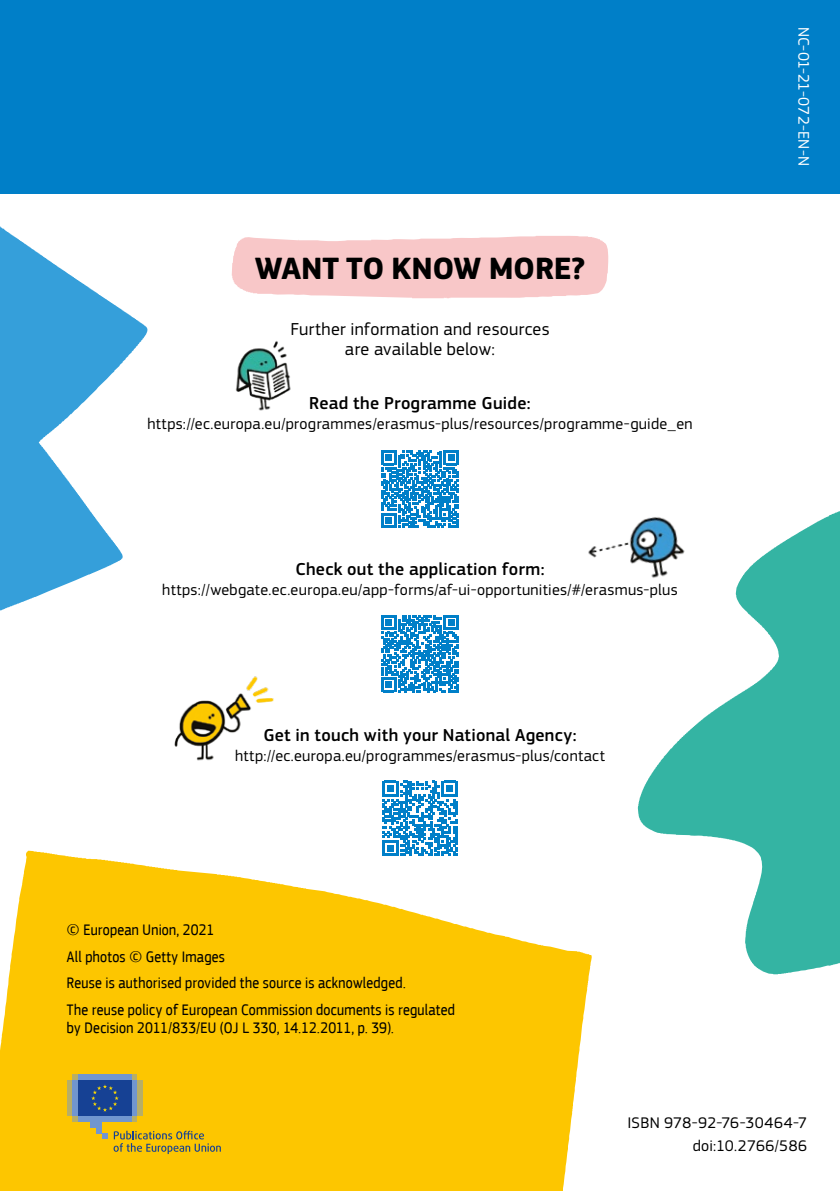
<style>
.page{position:relative;width:840px;height:1191px;background:#fff}
.page>*{position:absolute;margin:0;border:0;box-sizing:border-box;transform-origin:0 0}
.t1{font:700 32px "EC Square Sans Pro";letter-spacing:-.015em;color:#000}
.t2{font:500 18px "EC Square Sans Pro";letter-spacing:.015em;color:#000}
.t3{font:18px/20px "EC Square Sans Pro";letter-spacing:.01em;color:#000;text-align:center}
.t4{font:16px "EC Square Sans Pro";letter-spacing:.02em;color:#000}
.t5{font:16px/18px "EC Square Sans Cond Pro";letter-spacing:.02em;color:#000}
.t6{font:16px "EC Square Sans Pro";letter-spacing:.02em;color:#fff}
</style>
<div class="page">
<svg style="left:0;top:850px;width:591px;height:341px;fill:#fdc600"></svg>
<svg style="left:0;top:226px;width:147px;height:385px;fill:#359fda"></svg>
<svg style="left:637px;top:511px;width:202px;height:463px;fill:#34b4a3"></svg>
<img style="left:235px;top:341px;width:56px;height:70px">
<img style="left:588px;top:511px;width:130px;height:113px">
<img style="left:174px;top:676px;width:100px;height:85px">
<svg style="left:72px;top:1115px;width:65px;height:6px"></svg>
<svg style="left:72px;top:1074px;width:65px;height:6px"></svg>
<div style="left:78px;top:1074px;width:53px;height:6px;background:#7196cf"></div>
<div style="left:78px;top:1115px;width:53px;height:6px;background:#7196cf"></div>
<div style="left:131px;top:1080px;width:6px;height:35px;background:#7196cf"></div>
<div style="left:137px;top:1080px;width:6px;height:35px;background:#b7ae67"></div>
<div style="left:72px;top:1080px;width:6px;height:35px;background:#7196cf"></div>
<div style="left:67px;top:1080px;width:5px;height:35px;background:#b7ae67"></div>
<div style="left:90px;top:1115px;width:12px;height:12px;background:#7196cf"></div>
<div style="left:96px;top:1115px;width:6px;height:18px;background:#7196cf"></div>
<div style="left:78px;top:1080px;width:53px;height:35px;background:#164194"></div>
<svg style="left:91px;top:1084px;width:28px;height:27px"></svg>
<svg style="left:102px;top:1130px;width:119px;height:24px;background:#cfac1e"></svg>
<div style="left:0;top:0;width:839px;height:193px;background:#007fc8"></div>
<svg style="left:231px;top:236px;width:377px;height:62px;background:#f8cbcc"></svg>
<svg style="left:382px;top:780px;width:75px;height:76px"></svg>
<svg style="left:381px;top:615px;width:77px;height:77px"></svg>
<svg style="left:381px;top:451px;width:77px;height:76px"></svg>
<p class="t1" style="left:254px;top:249px;width:332px">WANT TO KNOW MORE?</p>
<p class="t3" style="left:290px;top:319px;width:260px">Further information and resources are available below:</p>
<p class="t2" style="left:309px;top:393px;width:223px">Read the Programme Guide:</p>
<p class="t4" style="left:147px;top:415px;width:546px">https://ec.europa.eu/programmes/erasmus-plus/resources/programme-guide_en</p>
<p class="t2" style="left:295px;top:558px;width:250px">Check out the application form:</p>
<p class="t4" style="left:162px;top:580px;width:516px">https://webgate.ec.europa.eu/app-forms/af-ui-opportunities/#/erasmus-plus</p>
<p class="t2" style="left:263px;top:724px;width:314px">Get in touch with your National Agency:</p>
<p class="t4" style="left:235px;top:746px;width:371px">http://ec.europa.eu/programmes/erasmus-plus/contact</p>
<p class="t5" style="left:67px;top:921px;width:149px">© European Union, 2021</p>
<p class="t5" style="left:67px;top:948px;width:159px">All photos © Getty Images</p>
<p class="t5" style="left:67px;top:974px;width:340px">Reuse is authorised provided the source is acknowledged.</p>
<p class="t5" style="left:67px;top:1001px;width:389px">The reuse policy of European Commission documents is regulated by Decision 2011/833/EU (OJ L 330, 14.12.2011, p. 39).</p>
<p class="t6" style="left:812px;top:27px;width:141px;rotate:90deg">NC-01-21-072-EN-N</p>
<p class="t4" style="left:627px;top:1113px;width:181px">ISBN 978-92-76-30464-7</p>
<p class="t4" style="left:692px;top:1136px;width:116px">doi:10.2766/586</p>
</div>
